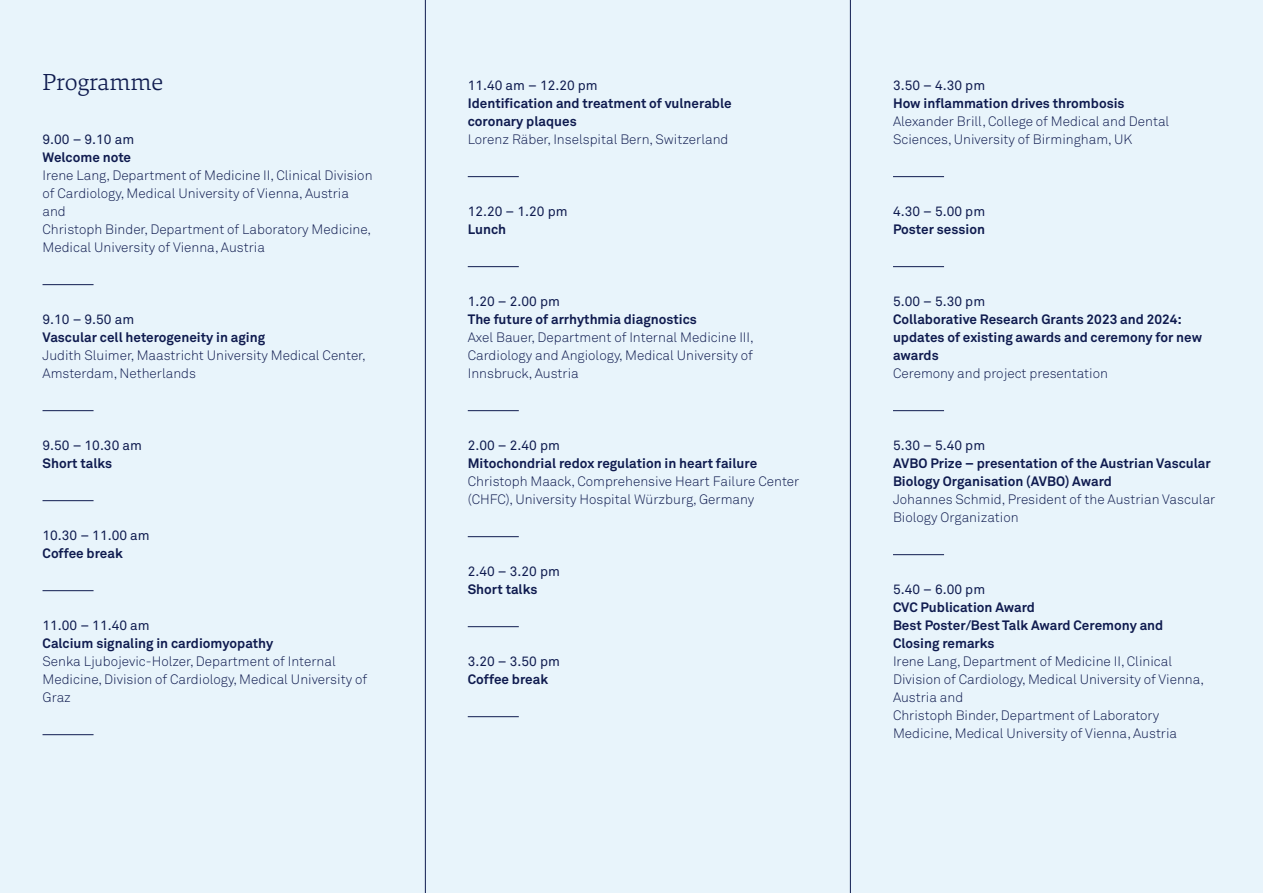
<style>
.page{position:relative;width:1263px;height:893px;background:#e8f4fb}
.page>*{position:absolute;margin:0;border:0;box-sizing:border-box;transform-origin:0 0}
.t1{font:300 24px "Danton";color:#0f1b4f}
.t2{font:300 13.5px/18px "Akkurat Pro";color:#0f1b4f}
.t3{font:700 13.5px/18px "Akkurat Pro";color:#0f1b4f}
.t4{font:13.5px "Akkurat Pro";color:#0f1b4f}
</style>
<div class="page">
<hr style="left:468px;top:176px;width:51px;height:1px;background:#0f1b4f">
<hr style="left:468px;top:266px;width:51px;height:1px;background:#0f1b4f">
<hr style="left:468px;top:410px;width:51px;height:1px;background:#0f1b4f">
<hr style="left:468px;top:536px;width:51px;height:1px;background:#0f1b4f">
<hr style="left:468px;top:626px;width:51px;height:1px;background:#0f1b4f">
<hr style="left:468px;top:716px;width:51px;height:1px;background:#0f1b4f">
<hr style="left:893px;top:176px;width:51px;height:1px;background:#0f1b4f">
<hr style="left:893px;top:266px;width:51px;height:1px;background:#0f1b4f">
<hr style="left:893px;top:410px;width:51px;height:1px;background:#0f1b4f">
<hr style="left:893px;top:554px;width:51px;height:1px;background:#0f1b4f">
<hr style="left:43px;top:284px;width:51px;height:1px;background:#0f1b4f">
<hr style="left:43px;top:410px;width:51px;height:1px;background:#0f1b4f">
<hr style="left:43px;top:500px;width:51px;height:1px;background:#0f1b4f">
<hr style="left:43px;top:590px;width:51px;height:1px;background:#0f1b4f">
<hr style="left:43px;top:734px;width:51px;height:1px;background:#0f1b4f">
<hr style="left:425px;top:0;width:1px;height:893px;background:#0f1b4f">
<hr style="left:850px;top:0;width:1px;height:893px;background:#0f1b4f">
<h1 class="t1" style="left:43px;top:66px;width:122px">Programme</h1>
<p class="t4" style="left:43px;top:131px;width:93px">9.00 – 9.10 am</p>
<p class="t3" style="left:43px;top:148px;width:90px">Welcome note</p>
<p class="t2" style="left:43px;top:166px;width:332px">Irene Lang, Department of Medicine II, Clinical Division of Cardiology, Medical University of Vienna, Austria and<br>Christoph Binder, Department of Laboratory Medicine, Medical University of Vienna, Austria</p>
<p class="t4" style="left:43px;top:311px;width:93px">9.10 – 9.50 am</p>
<p class="t3" style="left:43px;top:328px;width:224px">Vascular cell heterogeneity in aging</p>
<p class="t2" style="left:43px;top:346px;width:325px">Judith Sluimer, Maastricht University Medical Center,<br>Amsterdam, Netherlands</p>
<p class="t4" style="left:43px;top:437px;width:101px">9.50 – 10.30 am</p>
<p class="t3" style="left:43px;top:454px;width:71px">Short talks</p>
<p class="t4" style="left:43px;top:527px;width:109px">10.30 – 11.00 am</p>
<p class="t3" style="left:43px;top:544px;width:82px">Coffee break</p>
<p class="t4" style="left:43px;top:617px;width:109px">11.00 – 11.40 am</p>
<p class="t3" style="left:43px;top:634px;width:232px">Calcium signaling in cardiomyopathy</p>
<p class="t2" style="left:43px;top:652px;width:326px">Senka Ljubojevic-Holzer, Department of Internal<br>Medicine, Division of Cardiology, Medical University of<br>Graz</p>
<p class="t4" style="left:468px;top:77px;width:132px">11.40 am – 12.20 pm</p>
<p class="t3" style="left:468px;top:94px;width:265px">Identification and treatment of vulnerable coronary plaques</p>
<p class="t2" style="left:468px;top:130px;width:262px">Lorenz Räber, Inselspital Bern, Switzerland</p>
<p class="t4" style="left:468px;top:203px;width:101px">12.20 – 1.20 pm</p>
<p class="t3" style="left:468px;top:220px;width:40px">Lunch</p>
<p class="t4" style="left:468px;top:293px;width:94px">1.20 – 2.00 pm</p>
<p class="t3" style="left:468px;top:310px;width:231px">The future of arrhythmia diagnostics</p>
<p class="t2" style="left:468px;top:328px;width:288px;text-align:justify">Axel Bauer, Department of Internal Medicine III, Cardiology and Angiology, Medical University of Innsbruck, Austria</p>
<p class="t4" style="left:468px;top:437px;width:94px">2.00 – 2.40 pm</p>
<p class="t3" style="left:468px;top:454px;width:291px">Mitochondrial redox regulation in heart failure</p>
<p class="t2" style="left:468px;top:472px;width:333px">Christoph Maack, Comprehensive Heart Failure Center (CHFC), University Hospital Würzburg, Germany</p>
<p class="t4" style="left:468px;top:563px;width:94px">2.40 – 3.20 pm</p>
<p class="t3" style="left:468px;top:580px;width:71px">Short talks</p>
<p class="t4" style="left:468px;top:653px;width:94px">3.20 – 3.50 pm</p>
<p class="t3" style="left:468px;top:670px;width:82px">Coffee break</p>
<p class="t4" style="left:893px;top:77px;width:94px">3.50 – 4.30 pm</p>
<p class="t3" style="left:893px;top:94px;width:233px">How inflammation drives thrombosis</p>
<p class="t2" style="left:893px;top:112px;width:278px">Alexander Brill, College of Medical and Dental<br>Sciences, University of Birmingham, UK</p>
<p class="t4" style="left:893px;top:203px;width:94px">4.30 – 5.00 pm</p>
<p class="t3" style="left:893px;top:220px;width:93px">Poster session</p>
<p class="t4" style="left:893px;top:293px;width:94px">5.00 – 5.30 pm</p>
<p class="t3" style="left:893px;top:310px;width:311px">Collaborative Research Grants 2023 and 2024: updates of existing awards and ceremony for new awards</p>
<p class="t2" style="left:893px;top:364px;width:216px">Ceremony and project presentation</p>
<p class="t4" style="left:893px;top:437px;width:94px">5.30 – 5.40 pm</p>
<p class="t3" style="left:893px;top:454px;width:319px">AVBO Prize – presentation of the Austrian Vascular<br>Biology Organisation (AVBO) Award</p>
<p class="t2" style="left:893px;top:490px;width:324px">Johannes Schmid, President of the Austrian Vascular<br>Biology Organization</p>
<p class="t4" style="left:893px;top:581px;width:94px">5.40 – 6.00 pm</p>
<p class="t3" style="left:893px;top:598px;width:272px">CVC Publication Award<br>Best Poster/Best Talk Award Ceremony and<br>Closing remarks</p>
<p class="t2" style="left:893px;top:652px;width:313px">Irene Lang, Department of Medicine II, Clinical Division of Cardiology, Medical University of Vienna, Austria and<br>Christoph Binder, Department of Laboratory Medicine, Medical University of Vienna, Austria</p>
</div>
